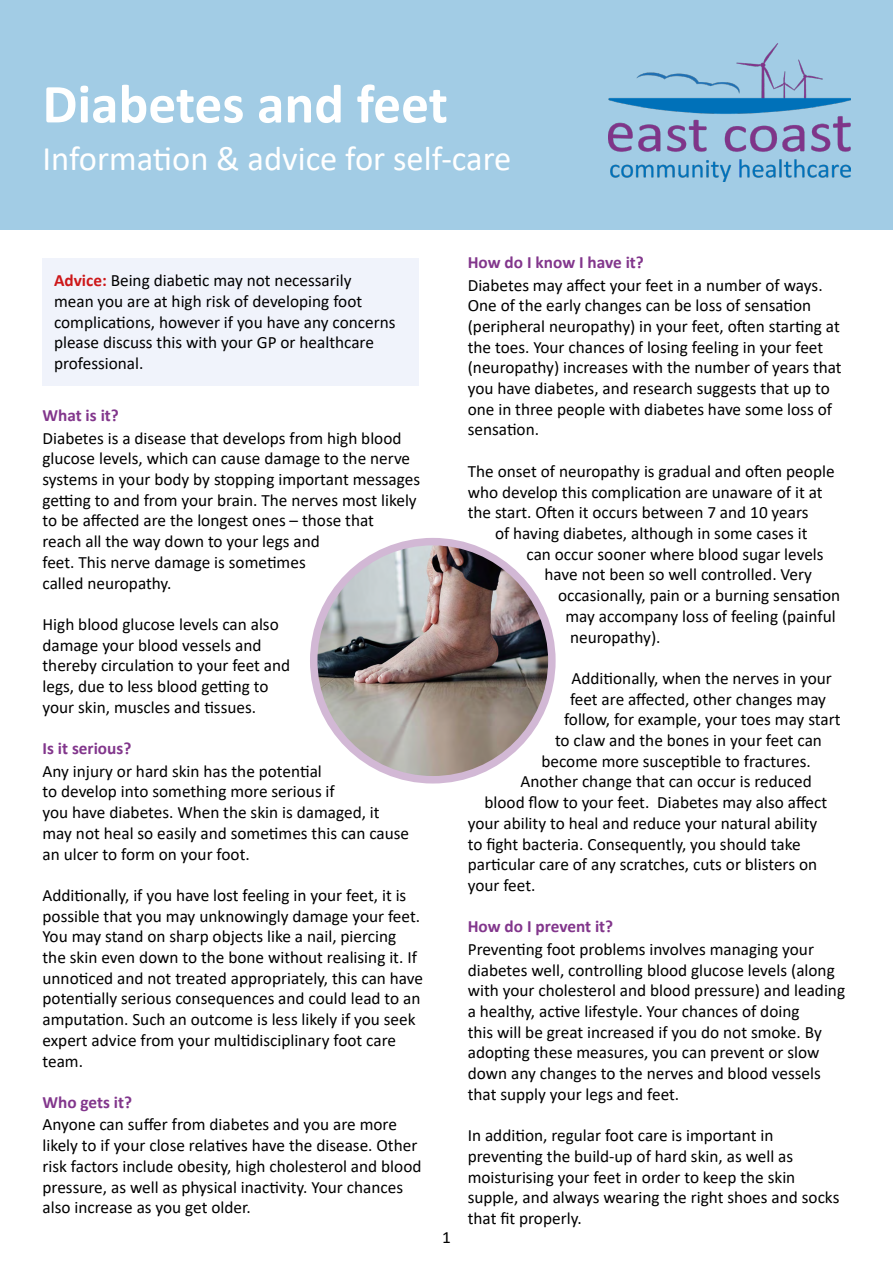
<style>
.page{position:relative;width:893px;height:1263px;background:#fff}
.page>*{position:absolute;margin:0;border:0;box-sizing:border-box;transform-origin:0 0}
.t1{font:700 55.5px "Calibri";color:#fff}
.t2{font:34.5px "Calibri";color:#fff}
.t3{font:17.25px/20.7px "Calibri";color:#000}
.t4{font:700 17.25px "Calibri";color:#82368c}
.s1{font-weight:700;color:#cd1719}
</style>
<div class="page">
<div style="left:0;top:0;width:893px;height:230px;background:#a2cce5"></div>
<img style="left:608px;top:43px;width:242px;height:138px">
<img style="left:314px;top:542px;width:238px;height:238px;border-radius:119px">
<div style="left:310px;top:538px;width:246px;height:245px;border:8px solid #d2b8d5;border-radius:50%"></div>
<div style="left:43px;top:258px;width:376px;height:128px;background:#f0f3fb"></div>
<h1 class="t1" style="left:43px;top:65px;width:407px">Diabetes and feet</h1>
<h2 class="t2" style="left:43px;top:135px;width:470px">Information &amp; advice for self-care</h2>
<p class="t3" style="left:54px;top:270px;width:343px"><span class="s1">Advice:</span> Being diabetic may not necessarily mean you are at high risk of developing foot complications, however if you have any concerns please discuss this with your GP or healthcare professional.</p>
<p class="t4" style="left:43px;top:403px;width:78px">What is it?</p>
<p class="t3" style="left:43px;top:427px;width:379px">Diabetes is a disease that develops from high blood glucose levels, which can cause damage to the nerve systems in your body by stopping important messages getting to and from your brain. The nerves most likely to be affected are the longest ones – those that<br>reach all the way down to your legs and<br>feet. This nerve damage is sometimes<br>called neuropathy.</p>
<p class="t3" style="left:43px;top:613px;width:249px">High blood glucose levels can also damage your blood vessels and thereby circulation to your feet and legs, due to less blood getting to your skin, muscles and tissues.</p>
<p class="t4" style="left:43px;top:736px;width:90px">Is it serious?</p>
<p class="t3" style="left:43px;top:760px;width:368px">Any injury or hard skin has the potential<br>to develop into something more serious if<br>you have diabetes. When the skin is damaged, it may not heal so easily and sometimes this can cause an ulcer to form on your foot.</p>
<p class="t3" style="left:43px;top:884px;width:382px">Additionally, if you have lost feeling in your feet, it is possible that you may unknowingly damage your feet.<br>You may stand on sharp objects like a nail, piercing the skin even down to the bone without realising it. If unnoticed and not treated appropriately, this can have potentially serious consequences and could lead to an amputation. Such an outcome is less likely if you seek expert advice from your multidisciplinary foot care team.</p>
<p class="t4" style="left:43px;top:1090px;width:91px">Who gets it?</p>
<p class="t3" style="left:43px;top:1114px;width:380px">Anyone can suffer from diabetes and you are more likely to if your close relatives have the disease. Other risk factors include obesity, high cholesterol and blood pressure, as well as physical inactivity. Your chances also increase as you get older.</p>
<p class="t3" style="left:442px;top:1226px;width:10px">1</p>
<p class="t4" style="left:468px;top:250px;width:178px">How do I know I have it?</p>
<p class="t3" style="left:468px;top:274px;width:375px">Diabetes may affect your feet in a number of ways.<br>One of the early changes can be loss of sensation (peripheral neuropathy) in your feet, often starting at the toes. Your chances of losing feeling in your feet (neuropathy) increases with the number of years that you have diabetes, and research suggests that up to one in three people with diabetes have some loss of sensation.</p>
<p class="t3" style="left:468px;top:460px;width:368px">The onset of neuropathy is gradual and often people</p>
<p class="t3" style="left:468px;top:481px;width:356px">who develop this complication are unaware of it at</p>
<p class="t3" style="left:468px;top:502px;width:342px">the start. Often it occurs between 7 and 10 years</p>
<p class="t3" style="left:495px;top:522px;width:314px">of having diabetes, although in some cases it</p>
<p class="t3" style="left:526px;top:543px;width:299px">can occur sooner where blood sugar levels</p>
<p class="t3" style="left:544px;top:564px;width:269px">have not been so well controlled. Very</p>
<p class="t3" style="left:558px;top:585px;width:284px">occasionally, pain or a burning sensation</p>
<p class="t3" style="left:565px;top:605px;width:272px">may accompany loss of feeling (painful</p>
<p class="t3" style="left:570px;top:626px;width:92px">neuropathy).</p>
<p class="t3" style="left:571px;top:667px;width:262px">Additionally, when the nerves in your</p>
<p class="t3" style="left:570px;top:688px;width:258px">feet are affected, other changes may</p>
<p class="t3" style="left:564px;top:709px;width:278px">follow, for example, your toes may start</p>
<p class="t3" style="left:555px;top:729px;width:268px">to claw and the bones in your feet can</p>
<p class="t3" style="left:541px;top:750px;width:271px">become more susceptible to fractures.</p>
<p class="t3" style="left:520px;top:771px;width:293px">Another change that can occur is reduced</p>
<p class="t3" style="left:484px;top:792px;width:344px">blood flow to your feet. Diabetes may also affect</p>
<p class="t3" style="left:468px;top:812px;width:351px">your ability to heal and reduce your natural ability</p>
<p class="t3" style="left:468px;top:833px;width:334px">to fight bacteria. Consequently, you should take</p>
<p class="t3" style="left:468px;top:854px;width:351px">particular care of any scratches, cuts or blisters on</p>
<p class="t3" style="left:468px;top:874px;width:69px">your feet.</p>
<p class="t4" style="left:468px;top:914px;width:147px">How do I prevent it?</p>
<p class="t3" style="left:468px;top:938px;width:379px">Preventing foot problems involves managing your diabetes well, controlling blood glucose levels (along with your cholesterol and blood pressure) and leading a healthy, active lifestyle. Your chances of doing<br>this will be great increased if you do not smoke. By adopting these measures, you can prevent or slow down any changes to the nerves and blood vessels that supply your legs and feet.</p>
<p class="t3" style="left:468px;top:1125px;width:373px">In addition, regular foot care is important in preventing the build-up of hard skin, as well as moisturising your feet in order to keep the skin supple, and always wearing the right shoes and socks that fit properly.</p>
</div>
